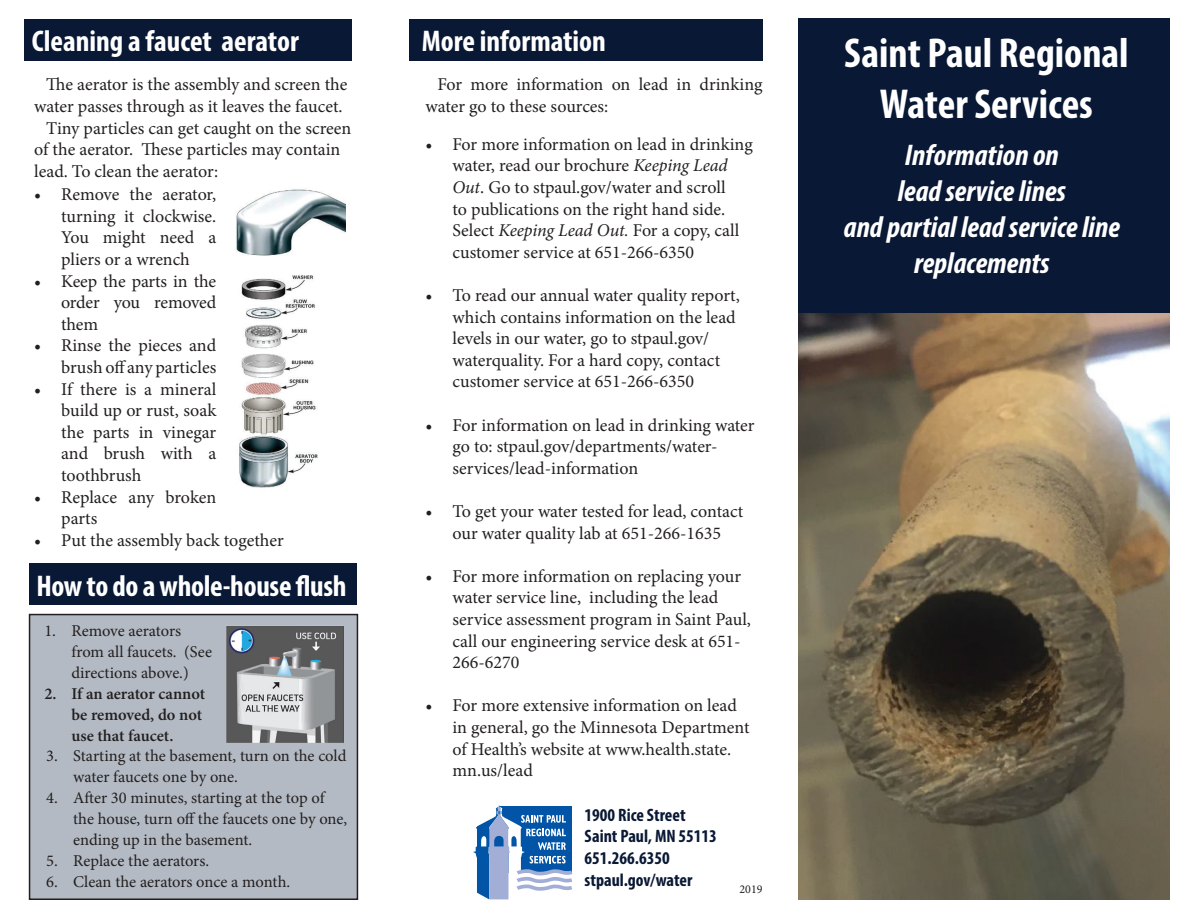
<style>
.page{position:relative;width:1188px;height:918px;background:#fff}
.page>*{position:absolute;margin:0;border:0;box-sizing:border-box;transform-origin:0 0}
.t1{font:700 condensed 42px/50.4px "Myriad Pro";color:#fff;text-align:center}
.t2{font:italic 700 condensed 30px/36px "Myriad Pro";color:#fff;text-align:center}
.t3{font:700 condensed 30px "Myriad Pro";color:#fff}
.t4{font:18px/21.6px "Minion Pro";color:#231f20}
.t5{font:700 condensed 18px/21.6px "Myriad Pro";color:#091834}
.t6{font:16.5px/21px "Minion Pro";color:#231f20}
.t7{font:600 16.5px/21px "Minion Pro";color:#231f20}
.t8{font:12px "Minion Pro";color:#231f20}
.s1{font-style:italic}
</style>
<div class="page">
<div style="left:30px;top:615px;width:327px;height:284px;background:#b3bac3"></div>
<div style="left:29px;top:614px;width:329px;height:286px;border:2px solid #231f20"></div>
<div style="left:798px;top:18px;width:372px;height:295px;background:#091834"></div>
<div style="left:24px;top:19px;width:328px;height:41px;background:#091834"></div>
<div style="left:409px;top:19px;width:354px;height:41px;background:#091834"></div>
<svg style="left:473px;top:805px;width:99px;height:94px"></svg>
<img style="left:236px;top:189px;width:110px;height:299px">
<img style="left:798px;top:313px;width:372px;height:587px">
<div style="left:29px;top:563px;width:328px;height:42px;background:#091834"></div>
<img style="left:227px;top:626px;width:116px;height:117px">
<h2 class="t3" style="left:32px;top:22px;width:269px">Cleaning a faucet aerator</h2>
<h2 class="t3" style="left:422px;top:22px;width:186px">More information</h2>
<p class="t4" style="left:425px;top:74px;width:339px;text-indent:12px">For more information on lead in drinking water go to these sources:</p>
<p class="t4" style="left:46px;top:74px;width:303px">The aerator is the assembly and screen the</p>
<p class="t4" style="left:34px;top:96px;width:310px">water passes through as it leaves the faucet.</p>
<p class="t4" style="left:46px;top:117px;width:307px">Tiny particles can get caught on the screen</p>
<p class="t4" style="left:34px;top:139px;width:308px">of the aerator. These particles may contain</p>
<p class="t4" style="left:34px;top:160px;width:186px">lead. To clean the aerator:</p>
<p class="t4" style="left:452px;top:133px;width:302px;text-indent:-27px">• For more information on lead in drinking water, read our brochure <span class="s1">Keeping Lead Out</span>. Go to stpaul.gov/water and scroll<br>to publications on the right hand side.<br>Select <span class="s1">Keeping Lead Out.</span> For a copy, call customer service at 651-266-6350</p>
<p class="t4" style="left:452px;top:285px;width:289px;text-indent:-27px">• To read our annual water quality report, which contains information on the lead levels in our water, go to stpaul.gov/ waterquality. For a hard copy, contact customer service at 651-266-6350</p>
<p class="t4" style="left:452px;top:414px;width:304px;text-indent:-27px">• For information on lead in drinking water go to: stpaul.gov/departments/water&shy;services/lead-information</p>
<p class="t4" style="left:425px;top:501px;width:319px;text-align:center">• To get your water tested for lead, contact our water quality lab at 651-266-1635</p>
<p class="t4" style="left:452px;top:565px;width:300px;text-indent:-27px">• For more information on replacing your water service line, including the lead service assessment program in Saint Paul, call our engineering service desk at 651- 266-6270</p>
<p class="t4" style="left:452px;top:695px;width:299px;text-indent:-27px">• For more extensive information on lead in general, go the Minnesota Department of Health’s website at www.health.state. mn.us/lead</p>
<p class="t4" style="left:61px;top:184px;width:157px;text-align:justify;text-indent:-27px">• Remove the aerator, turning it clockwise.<br>You might need a pliers or a wrench</p>
<p class="t4" style="left:61px;top:270px;width:157px;text-align:justify;text-indent:-27px">• Keep the parts in the order you removed them</p>
<p class="t4" style="left:34px;top:335px;width:184px;text-align:right">• Rinse the pieces and brush off any particles</p>
<p class="t4" style="left:61px;top:378px;width:157px;text-align:justify;text-indent:-27px">• If there is a mineral build up or rust, soak the parts in vinegar and brush with a toothbrush</p>
<p class="t4" style="left:61px;top:486px;width:157px;text-indent:-27px">• Replace any broken parts</p>
<p class="t4" style="left:34px;top:529px;width:251px">• Put the assembly back together</p>
<h2 class="t3" style="left:37px;top:567px;width:312px">How to do a whole-house flush</h2>
<p class="t6" style="left:71px;top:620px;width:142px;text-indent:-27px">1. Remove aerators from all faucets. (See directions above.)</p>
<p class="t7" style="left:71px;top:683px;width:135px;text-indent:-27px">2. If an aerator cannot be removed, do not use that faucet.</p>
<p class="t6" style="left:73px;top:745px;width:275px;text-indent:-27px">3. Starting at the basement, turn on the cold water faucets one by one.</p>
<p class="t6" style="left:73px;top:787px;width:276px;text-indent:-27px">4. After 30 minutes, starting at the top of the house, turn off the faucets one by one, ending up in the basement.</p>
<p class="t6" style="left:46px;top:850px;width:164px">5. Replace the aerators.</p>
<p class="t6" style="left:46px;top:871px;width:246px">6. Clean the aerators once a month.</p>
<p class="t5" style="left:585px;top:804px;width:134px">1900 Rice Street<br>Saint Paul, MN 55113<br>651.266.6350 stpaul.gov/water</p>
<p class="t8" style="left:739px;top:881px;width:25px">2019</p>
<h1 class="t1" style="left:844px;top:27px;width:286px">Saint Paul Regional<br>Water Services</h1>
<h2 class="t2" style="left:844px;top:136px;width:278px">Information on<br>lead service lines<br>and partial lead service line replacements</h2>
</div>
